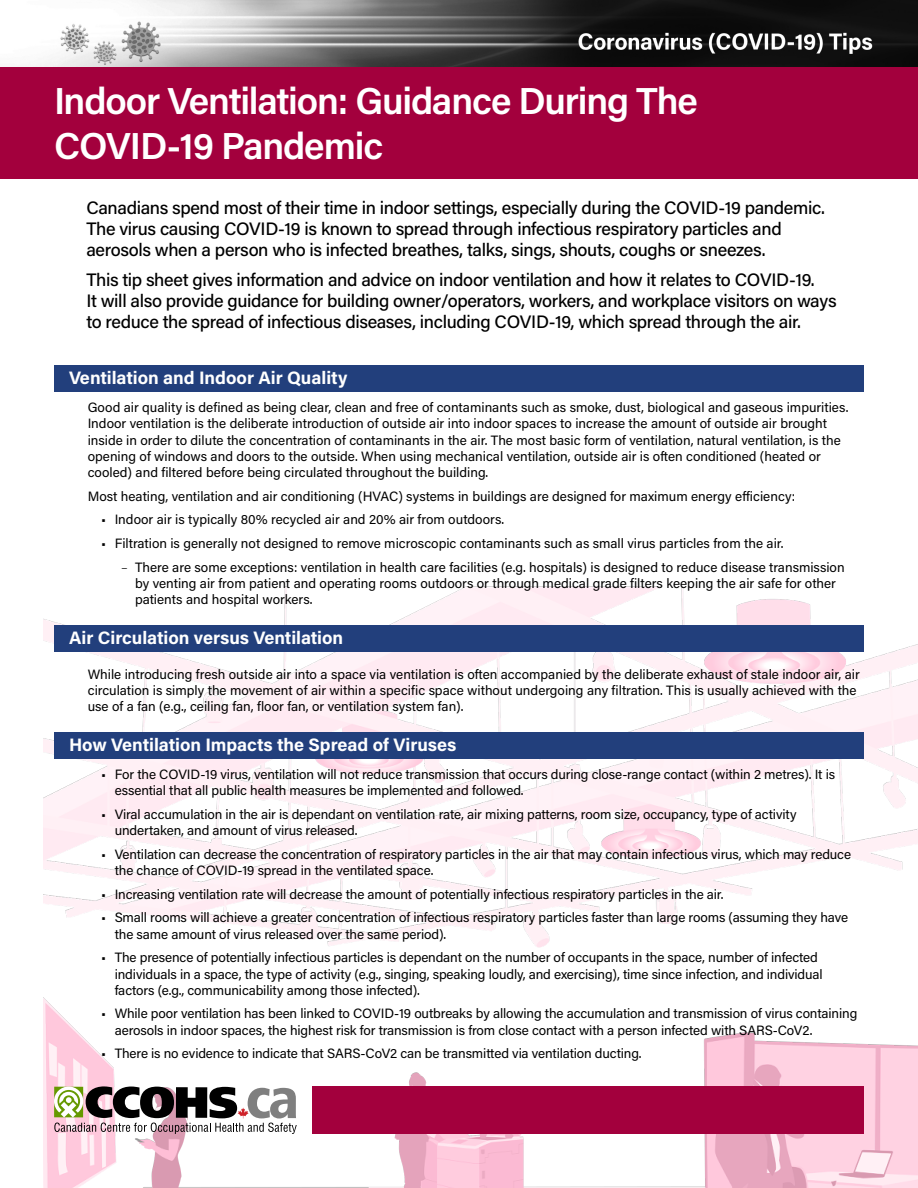
<style>
.page{position:relative;width:918px;height:1188px;background:#fff}
.page>*{position:absolute;margin:0;border:0;box-sizing:border-box;transform-origin:0 0}
.t1{font:600 37.5px/45px "Acumin Pro";letter-spacing:-.03em;color:#fff}
.intro_heading{font:500 18px/21px "Acumin Pro";letter-spacing:-.02em;color:#000}
.subheads{font:700 18px "Acumin Pro";color:#fff}
.new_bullets{font:13.5px/16.2px "Acumin Pro";letter-spacing:-.005em;color:#000}
.s1{font-family:"Acumin Pro Extra Cond"}
</style>
<div class="page">
<img style="left:43px;top:586px;width:875px;height:602px">
<img style="left:0;top:0;width:918px;height:68px">
<div style="left:313px;top:1086px;width:551px;height:48px;background:#a3003d"></div>
<svg style="left:54px;top:1086px;width:243px;height:48px"></svg>
<div style="left:0;top:68px;width:918px;height:111px;background:#a3003d"></div>
<div style="left:54px;top:365px;width:810px;height:27px;background:#223f7c"></div>
<div style="left:54px;top:625px;width:810px;height:27px;background:#223f7c"></div>
<div style="left:54px;top:732px;width:810px;height:27px;background:#223f7c"></div>
<h1 class="t1" style="left:54px;top:77px;width:645px">Indoor Ventilation: Guidance During The<br>COVID-19 Pandemic</h1>
<p class="intro_heading" style="left:86px;top:197px;width:740px">Canadians spend most of their time in indoor settings, especially during the COVID-19 pandemic.<br>The virus causing COVID-19 is known to spread through infectious respiratory particles and aerosols when a person who is infected breathes, talks, sings, shouts, coughs or sneezes.</p>
<p class="intro_heading" style="left:86px;top:269px;width:752px">This tip sheet gives information and advice on indoor ventilation and how it relates to COVID-19.<br>It will also provide guidance for building owner/operators, workers, and workplace visitors on ways to reduce the spread of infectious diseases, including COVID-19, which spread through the air.</p>
<p class="subheads" style="left:69px;top:365px;width:280px">Ventilation and Indoor Air Quality</p>
<p class="new_bullets" style="left:88px;top:399px;width:762px">Good air quality is defined as being clear, clean and free of contaminants such as smoke, dust, biological and gaseous impurities.<br>Indoor ventilation is the deliberate introduction of outside air into indoor spaces to increase the amount of outside air brought inside in order to dilute the concentration of contaminants in the air. The most basic form of ventilation, natural ventilation, is the opening of windows and doors to the outside. When using mechanical ventilation, outside air is often conditioned (heated or cooled) and filtered before being circulated throughout the building.</p>
<p class="new_bullets" style="left:88px;top:487px;width:709px">Most heating, ventilation and air conditioning (HVAC) systems in buildings are designed for maximum energy efficiency:</p>
<p class="new_bullets" style="left:101px;top:511px;width:405px">• Indoor air is typically 80% recycled air and 20% air from outdoors.</p>
<p class="new_bullets" style="left:101px;top:535px;width:684px">• Filtration is generally not designed to remove microscopic contaminants such as small virus particles from the air.</p>
<p class="new_bullets" style="left:135px;top:559px;width:711px;text-indent:-14px"><span class="s1">−</span> There are some exceptions: ventilation in health care facilities (e.g. hospitals) is designed to reduce disease transmission by venting air from patient and operating rooms outdoors or through medical grade filters keeping the air safe for other patients and hospital workers.</p>
<p class="subheads" style="left:69px;top:625px;width:276px">Air Circulation versus Ventilation</p>
<p class="new_bullets" style="left:88px;top:665px;width:774px">While introducing fresh outside air into a space via ventilation is often accompanied by the deliberate exhaust of stale indoor air, air circulation is simply the movement of air within a specific space without undergoing any filtration. This is usually achieved with the use of a fan (e.g., ceiling fan, floor fan, or ventilation system fan).</p>
<p class="subheads" style="left:69px;top:732px;width:389px">How Ventilation Impacts the Spread of Viruses</p>
<p class="new_bullets" style="left:115px;top:766px;width:722px;text-indent:-14px">• For the COVID-19 virus, ventilation will not reduce transmission that occurs during close-range contact (within 2 metres). It is essential that all public health measures be implemented and followed.</p>
<p class="new_bullets" style="left:115px;top:806px;width:683px;text-indent:-14px">• Viral accumulation in the air is dependant on ventilation rate, air mixing patterns, room size, occupancy, type of activity undertaken, and amount of virus released.</p>
<p class="new_bullets" style="left:115px;top:845px;width:738px;text-indent:-14px">• Ventilation can decrease the concentration of respiratory particles in the air that may contain infectious virus, which may reduce the chance of COVID-19 spread in the ventilated space.</p>
<p class="new_bullets" style="left:101px;top:885px;width:624px">• Increasing ventilation rate will decrease the amount of potentially infectious respiratory particles in the air.</p>
<p class="new_bullets" style="left:115px;top:909px;width:735px;text-indent:-14px">• Small rooms will achieve a greater concentration of infectious respiratory particles faster than large rooms (assuming they have the same amount of virus released over the same period).</p>
<p class="new_bullets" style="left:115px;top:949px;width:710px;text-indent:-14px">• The presence of potentially infectious particles is dependant on the number of occupants in the space, number of infected individuals in a space, the type of activity (e.g., singing, speaking loudly, and exercising), time since infection, and individual factors (e.g., communicability among those infected).</p>
<p class="new_bullets" style="left:115px;top:1005px;width:744px;text-indent:-14px">• While poor ventilation has been linked to COVID-19 outbreaks by allowing the accumulation and transmission of virus containing aerosols in indoor spaces, the highest risk for transmission is from close contact with a person infected with SARS-CoV2.</p>
<p class="new_bullets" style="left:101px;top:1045px;width:542px">• There is no evidence to indicate that SARS-CoV2 can be transmitted via ventilation ducting.</p>
</div>
